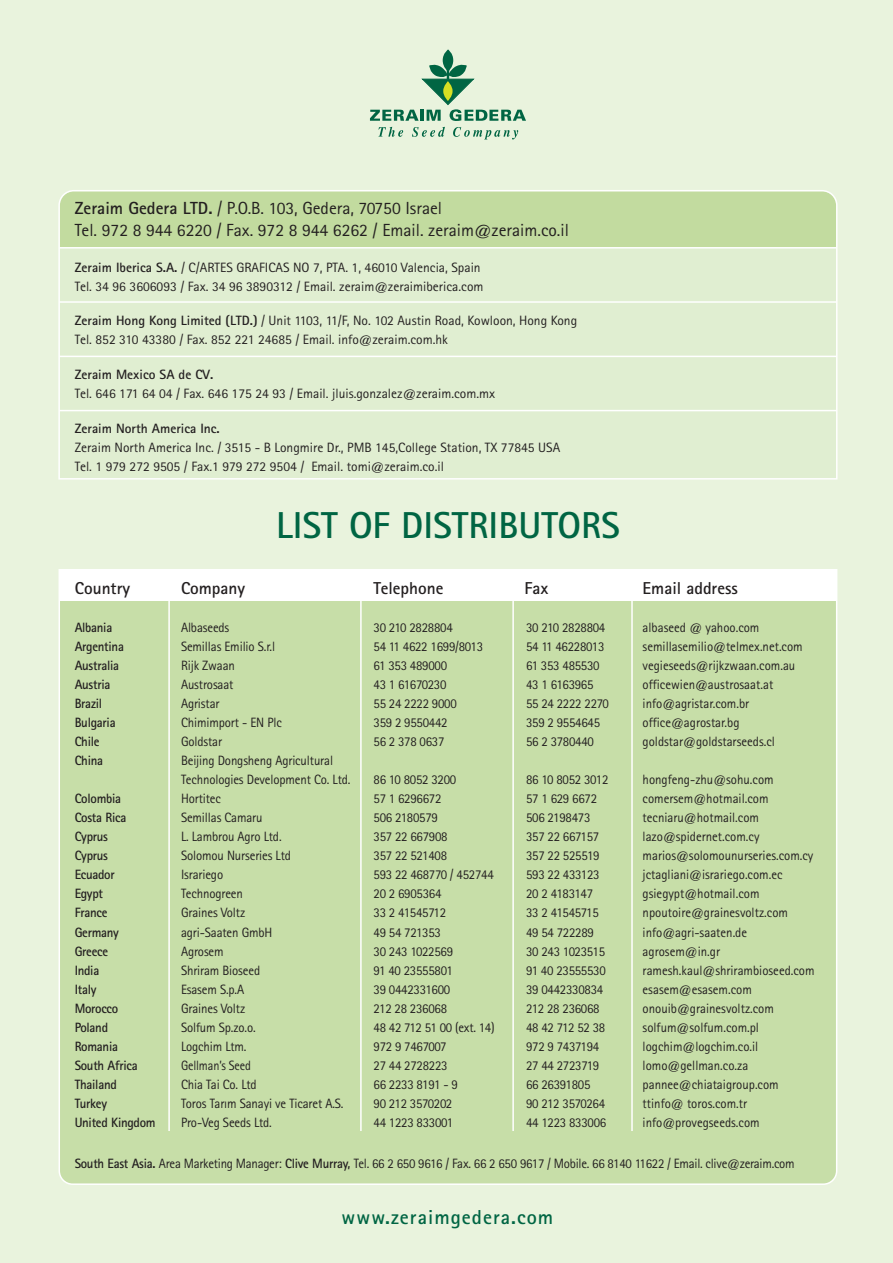
<style>
.page{position:relative;width:893px;height:1263px;background:#fff}
.page>*{position:absolute;margin:0;border:0;box-sizing:border-box;transform-origin:0 0}
.t1{font:700 37.5px "Rotis Sans Serif";color:#006543}
.t2{font:700 20.25px "Rotis Sans Serif";letter-spacing:.05em;color:#006543}
.t3{font:17.55px/21.6px "Rotis Sans Serif";color:#231f20}
.t4{font:700 17.25px "Rotis Sans Serif";color:#231f20}
.t5{font:13.5px/19px "Rotis Sans Serif";letter-spacing:-.01em;color:#231f20;scale:.95 1}
.t6{font:13.5px/18.9px "Rotis Sans Serif";letter-spacing:-.01em;color:#231f20}
.t7{font:700 13.5px/19px "Rotis Sans Serif";letter-spacing:-.02em;color:#231f20;scale:.95 1}
.t8{font:700 13.5px "Rotis Sans Serif";color:#231f20}
.s1{font-weight:700}
</style>
<div class="page">
<div style="left:0;top:0;width:892px;height:1262px;background:#e9f3dd"></div>
<svg style="left:378px;top:127px;width:25px;height:10px"></svg>
<svg style="left:412px;top:127px;width:33px;height:10px"></svg>
<svg style="left:453px;top:127px;width:65px;height:12px"></svg>
<svg style="left:442px;top:49px;width:11px;height:23px"></svg>
<svg style="left:370px;top:63px;width:156px;height:58px"></svg>
<svg style="left:58px;top:190px;width:780px;height:290px"></svg>
<div style="left:58px;top:569px;width:780px;height:616px;background:#c7dea8"></div>
<div style="left:59px;top:570px;width:777px;height:30px;background:#fff"></div>
<hr style="left:168px;top:598px;width:2px;height:533px;background:#fff">
<hr style="left:360px;top:598px;width:1px;height:533px;background:#fff">
<hr style="left:512px;top:598px;width:2px;height:533px;background:#fff">
<hr style="left:631px;top:598px;width:1px;height:533px;background:#fff">
<p class="t3" style="left:75px;top:199px;width:495px"><span class="s1">Zeraim Gedera LTD.</span> / P.O.B. 103, Gedera, 70750 Israel<br>Tel. 972 8 944 6220 / Fax. 972 8 944 6262 / Email. zeraim@zeraim.co.il</p>
<p class="t6" style="left:75px;top:259px;width:410px"><span class="s1">Zeraim Iberica S.A.</span> / C/ARTES GRAFICAS NO 7, PTA. 1, 46010 Valencia, Spain<br>Tel. 34 96 3606093 / Fax. 34 96 3890312 / Email. zeraim@zeraimiberica.com</p>
<p class="t6" style="left:75px;top:313px;width:504px"><span class="s1">Zeraim Hong Kong Limited (LTD.)</span> / Unit 1103, 11/F, No. 102 Austin Road, Kowloon, Hong Kong<br>Tel. 852 310 43380 / Fax. 852 221 24685 / Email. info@zeraim.com.hk</p>
<p class="t8" style="left:75px;top:370px;width:140px">Zeraim Mexico SA de CV.</p>
<p class="t6" style="left:75px;top:385px;width:422px">Tel. 646 171 64 04 / Fax. 646 175 24 93 / Email. jluis.gonzalez@zeraim.com.mx</p>
<p class="t8" style="left:75px;top:424px;width:146px">Zeraim North America Inc.</p>
<p class="t6" style="left:75px;top:439px;width:487px">Zeraim North America Inc. / 3515 - B Longmire Dr., PMB 145,College Station, TX 77845 USA<br>Tel. 1 979 272 9505 / Fax.1 979 272 9504 / Email. tomi@zeraim.co.il</p>
<h1 class="t1" style="left:276px;top:512px;width:345px">LIST OF DISTRIBUTORS</h1>
<p class="t4" style="left:75px;top:581px;width:57px">Country</p>
<p class="t4" style="left:181px;top:581px;width:66px">Company</p>
<p class="t4" style="left:373px;top:581px;width:71px">Telephone</p>
<p class="t4" style="left:524px;top:581px;width:25px">Fax</p>
<p class="t4" style="left:642px;top:581px;width:97px">Email address</p>
<p class="t5" style="left:373px;top:619px;width:117px">30 210 2828804<br>54 11 4622 1699/8013<br>61 353 489000<br>43 1 61670230<br>55 24 2222 9000<br>359 2 9550442<br>56 2 378 0637</p>
<p class="t5" style="left:373px;top:771px;width:129px">86 10 8052 3200<br>57 1 6296672<br>506 2180579<br>357 22 667908<br>357 22 521408<br>593 22 468770 / 452744<br>20 2 6905364<br>33 2 41545712<br>49 54 721353<br>30 243 1022569<br>91 40 23555801<br>39 0442331600<br>212 28 236068<br>48 42 712 51 00 (ext. 14)<br>972 9 7467007<br>27 44 2728223<br>66 2233 8191 - 9<br>90 212 3570202<br>44 1223 833001</p>
<p class="t5" style="left:642px;top:619px;width:170px">albaseed @ yahoo.com semillasemilio@telmex.net.com vegieseeds@rijkzwaan.com.au officewien@austrosaat.at info@agristar.com.br office@agrostar.bg goldstar@goldstarseeds.cl</p>
<p class="t5" style="left:642px;top:771px;width:182px">hongfeng-zhu@sohu.com comersem@hotmail.com tecniaru@hotmail.com lazo@spidernet.com.cy marios@solomounurseries.com.cy jctagliani@israriego.com.ec gsiegypt@hotmail.com npoutoire@grainesvoltz.com info@agri-saaten.de agrosem@in.gr ramesh.kaul@shrirambioseed.com esasem@esasem.com onouib@grainesvoltz.com solfum@solfum.com.pl logchim@logchim.co.il lomo@gellman.co.za pannee@chiataigroup.com ttinfo@ toros.com.tr info@provegseeds.com</p>
<p class="t5" style="left:181px;top:619px;width:180px">Albaseeds<br>Semillas Emilio S.r.l<br>Rijk Zwaan<br>Austrosaat<br>Agristar<br>Chimimport - EN Plc<br>Goldstar<br>Beijing Dongsheng Agricultural<br>Technologies Development Co. Ltd.<br>Hortitec<br>Semillas Camaru<br>L. Lambrou Agro Ltd.<br>Solomou Nurseries Ltd<br>Israriego<br>Technogreen<br>Graines Voltz<br>agri-Saaten GmbH<br>Agrosem<br>Shriram Bioseed<br>Esasem S.p.A<br>Graines Voltz<br>Solfum Sp.zo.o.<br>Logchim Ltm.<br>Gellman’s Seed<br>Chia Tai Co. Ltd<br>Toros Tarım Sanayi ve Ticaret A.S.<br>Pro-Veg Seeds Ltd.</p>
<p class="t7" style="left:75px;top:619px;width:53px">Albania<br>Argentina<br>Australia<br>Austria<br>Brazil<br>Bulgaria<br>Chile<br>China</p>
<p class="t7" style="left:75px;top:790px;width:87px">Colombia<br>Costa Rica<br>Cyprus<br>Cyprus<br>Ecuador<br>Egypt<br>France<br>Germany<br>Greece<br>India<br>Italy<br>Morocco<br>Poland<br>Romania<br>South Africa<br>Thailand<br>Turkey<br>United Kingdom</p>
<p class="t5" style="left:526px;top:619px;width:89px">30 210 2828804<br>54 11 46228013<br>61 353 485530<br>43 1 6163965<br>55 24 2222 2270<br>359 2 9554645<br>56 2 3780440</p>
<p class="t5" style="left:526px;top:771px;width:88px">86 10 8052 3012<br>57 1 629 6672<br>506 2198473<br>357 22 667157<br>357 22 525519<br>593 22 433123<br>20 2 4183147<br>33 2 41545715<br>49 54 722289<br>30 243 1023515<br>91 40 23555530<br>39 0442330834<br>212 28 236068<br>48 42 712 52 38<br>972 9 7437194<br>27 44 2723719<br>66 26391805<br>90 212 3570264<br>44 1223 833006</p>
<p class="t5" style="left:75px;top:1155px;width:759px"><span class="s1">South East Asia.</span> Area Marketing Manager: <span class="s1">Clive Murray,</span> Tel. 66 2 650 9616 / Fax. 66 2 650 9617 / Mobile. 66 8140 11622 / Email. clive@zeraim.com</p>
<h2 class="t2" style="left:341px;top:1210px;width:213px">www.zeraimgedera.com</h2>
</div>
